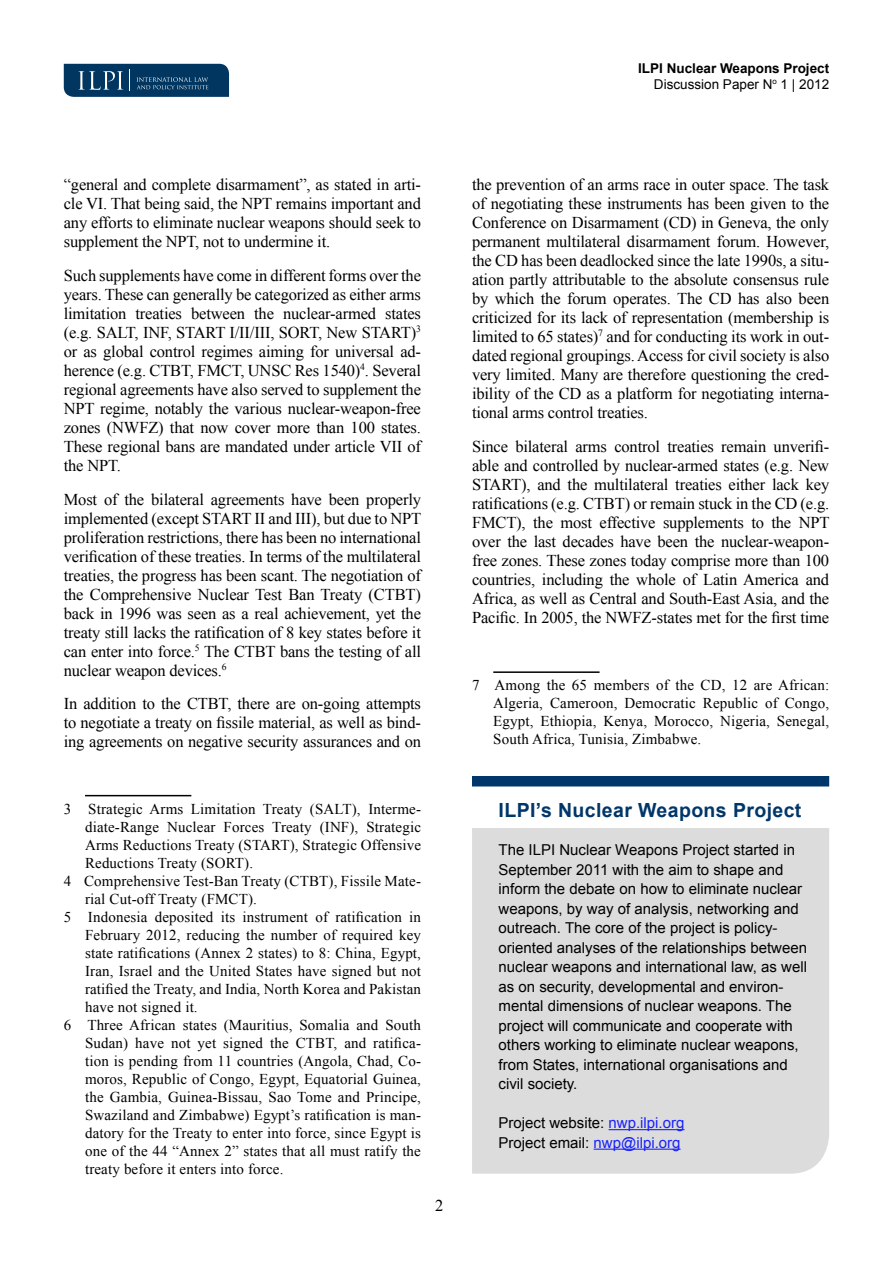
<style>
.page{position:relative;width:893px;height:1263px;background:#fff}
.page>*{position:absolute;margin:0;border:0;box-sizing:border-box;transform-origin:0 0}
.t1{font:700 19.5px "Arial";letter-spacing:.02em;color:#003669}
.t2{font:16.5px/19px "Times New Roman";letter-spacing:-.01em;color:#000;text-align:justify}
.t3{font:15px/18px "Times New Roman";letter-spacing:.01em;color:#000;text-align:justify}
.t4{font:15px/19.5px "Arial";color:#000}
.t5{font:700 13.5px/16.2px "Arial";color:#000;text-align:right}
.s1{font-weight:400}
.s2{color:#1922fb}
</style>
<div class="page">
<svg style="left:64px;top:64px;width:165px;height:33px;background:#13456b"></svg>
<div style="left:472px;top:828px;width:357px;height:346px;background:#dcdcdd"></div>
<hr style="left:609px;top:1129px;width:75px;height:1px;background:#1922fb">
<hr style="left:594px;top:1148px;width:87px;height:2px;background:#1922fb">
<div style="left:472px;top:776px;width:357px;height:10px;background:#003669"></div>
<hr style="left:85px;top:795px;width:106px;height:1px;background:#000">
<hr style="left:493px;top:671px;width:107px;height:2px;background:#000">
<p class="t5" style="left:638px;top:60px;width:193px">ILPI Nuclear Weapons Project<br><span class="s1">Discussion Paper N</span><sup>o</sup> <span class="s1">1 | 2012</span></p>
<p class="t2" style="left:64px;top:175px;width:359px">“general and complete disarmament”, as stated in arti&shy;cle VI. That being said, the NPT remains important and any efforts to eliminate nuclear weapons should seek to supplement the NPT, not to undermine it.</p>
<p class="t2" style="left:64px;top:266px;width:359px">Such supplements have come in different forms over the years. These can generally be categorized as either arms limitation treaties between the nuclear-armed states (e.g. SALT, INF, START I/II/III, SORT, New START)<sup>3 </sup>or as global control regimes aiming for universal ad&shy;herence (e.g. CTBT, FMCT, UNSC Res 1540)<sup>4</sup>. Several regional agreements have also served to supplement the NPT regime, notably the various nuclear-weapon-free zones (NWFZ) that now cover more than 100 states.<br>These regional bans are mandated under article VII of the NPT.</p>
<p class="t2" style="left:64px;top:489px;width:359px">Most of the bilateral agreements have been properly implemented (except START II and III), but due to NPT proliferation restrictions, there has been no international verification of these treaties. In terms of the multilateral treaties, the progress has been scant. The negotiation of the Comprehensive Nuclear Test Ban Treaty (CTBT) back in 1996 was seen as a real achievement, yet the treaty still lacks the ratification of 8 key states before it can enter into force.<sup>5</sup> The CTBT bans the testing of all nuclear weapon devices.<sup>6</sup></p>
<p class="t2" style="left:64px;top:694px;width:359px">In addition to the CTBT, there are on-going attempts to negotiate a treaty on fissile material, as well as bind&shy;ing agreements on negative security assurances and on</p>
<p class="t3" style="left:64px;top:799px;width:359px">3 Strategic Arms Limitation Treaty (SALT), Interme-</p>
<p class="t3" style="left:85px;top:817px;width:337px">diate-Range Nuclear Forces Treaty (INF), Strategic</p>
<p class="t3" style="left:85px;top:835px;width:337px">Arms Reductions Treaty (START), Strategic Offensive</p>
<p class="t3" style="left:85px;top:853px;width:170px">Reductions Treaty (SORT).</p>
<p class="t3" style="left:64px;top:871px;width:359px">4 Comprehensive Test-Ban Treaty (CTBT), Fissile Mate-</p>
<p class="t3" style="left:85px;top:889px;width:173px">rial Cut-off Treaty (FMCT).</p>
<p class="t3" style="left:64px;top:907px;width:359px">5 Indonesia deposited its instrument of ratification in</p>
<p class="t3" style="left:85px;top:925px;width:337px">February 2012, reducing the number of required key</p>
<p class="t3" style="left:85px;top:943px;width:337px">state ratifications (Annex 2 states) to 8: China, Egypt,</p>
<p class="t3" style="left:85px;top:961px;width:337px">Iran, Israel and the United States have signed but not</p>
<p class="t3" style="left:85px;top:979px;width:337px">ratified the Treaty, and India, North Korea and Pakistan</p>
<p class="t3" style="left:85px;top:997px;width:114px">have not signed it.</p>
<p class="t3" style="left:64px;top:1015px;width:359px">6 Three African states (Mauritius, Somalia and South</p>
<p class="t3" style="left:85px;top:1033px;width:337px">Sudan) have not yet signed the CTBT, and ratifica-</p>
<p class="t3" style="left:85px;top:1051px;width:337px">tion is pending from 11 countries (Angola, Chad, Co-</p>
<p class="t3" style="left:85px;top:1069px;width:337px">moros, Republic of Congo, Egypt, Equatorial Guinea,</p>
<p class="t3" style="left:85px;top:1087px;width:337px">the Gambia, Guinea-Bissau, Sao Tome and Principe,</p>
<p class="t3" style="left:85px;top:1105px;width:337px">Swaziland and Zimbabwe) Egypt’s ratification is man-</p>
<p class="t3" style="left:85px;top:1123px;width:337px">datory for the Treaty to enter into force, since Egypt is</p>
<p class="t3" style="left:85px;top:1141px;width:337px">one of the 44 “Annex 2” states that all must ratify the</p>
<p class="t3" style="left:85px;top:1159px;width:200px">treaty before it enters into force.</p>
<p class="t2" style="left:435px;top:1195px;width:10px">2</p>
<p class="t2" style="left:472px;top:175px;width:359px">the prevention of an arms race in outer space. The task of negotiating these instruments has been given to the Conference on Disarmament (CD) in Geneva, the only permanent multilateral disarmament forum. However, the CD has been deadlocked since the late 1990s, a situ&shy;ation partly attributable to the absolute consensus rule by which the forum operates. The CD has also been criticized for its lack of representation (membership is limited to 65 states)<sup>7</sup> and for conducting its work in out&shy;dated regional groupings. Access for civil society is also very limited. Many are therefore questioning the cred&shy;ibility of the CD as a platform for negotiating interna&shy;tional arms control treaties.</p>
<p class="t2" style="left:472px;top:436px;width:359px">Since bilateral arms control treaties remain unverifi&shy;able and controlled by nuclear-armed states (e.g. New START), and the multilateral treaties either lack key ratifications (e.g. CTBT) or remain stuck in the CD (e.g.<br>FMCT), the most effective supplements to the NPT over the last decades have been the nuclear-weapon&shy;free zones. These zones today comprise more than 100 countries, including the whole of Latin America and Africa, as well as Central and South-East Asia, and the Pacific. In 2005, the NWFZ-states met for the first time</p>
<p class="t3" style="left:493px;top:676px;width:337px;text-indent:-21px">7 Among the 65 members of the CD, 12 are African:<br>Algeria, Cameroon, Democratic Republic of Congo, Egypt, Ethiopia, Kenya, Morocco, Nigeria, Senegal, South Africa, Tunisia, Zimbabwe.</p>
<p class="t1" style="left:499px;top:797px;width:304px">ILPI’s Nuclear Weapons Project</p>
<p class="t4" style="left:499px;top:840px;width:310px">The ILPI Nuclear Weapons Project started in September 2011 with the aim to shape and inform the debate on how to eliminate nuclear weapons, by way of analysis, networking and outreach. The core of the project is policy&shy;oriented analyses of the relationships between nuclear weapons and international law, as well as on security, developmental and environ&shy;mental dimensions of nuclear weapons. The project will communicate and cooperate with others working to eliminate nuclear weapons, from States, international organisations and civil society.</p>
<p class="t4" style="left:499px;top:1113px;width:187px">Project website: <span class="s2">nwp.ilpi.org<br></span>Project email: <span class="s2">nwp@ilpi.org</span></p>
</div>
